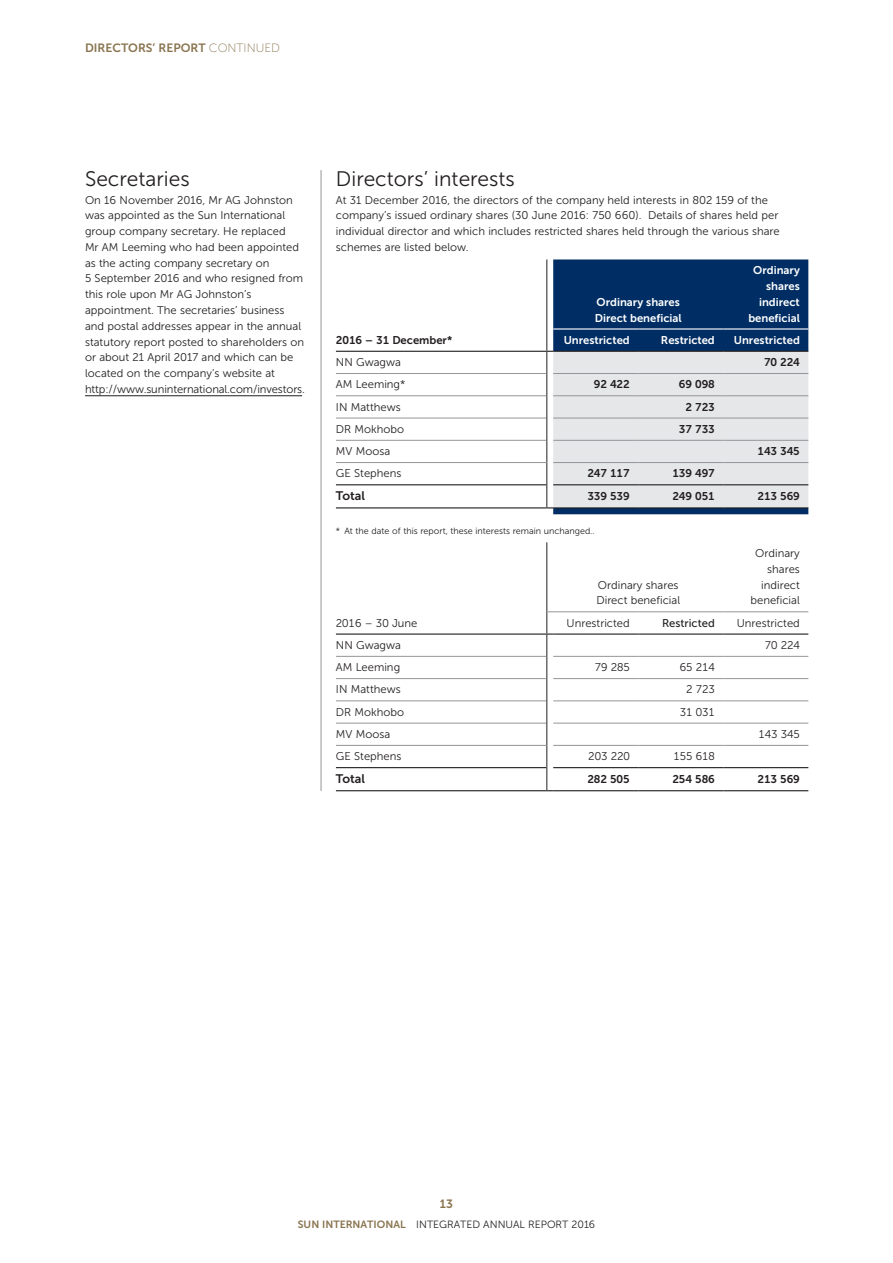
<style>
.page{position:relative;width:893px;height:1263px;background:#fff}
.page>*{position:absolute;margin:0;border:0;box-sizing:border-box;transform-origin:0 0}
.t1{font:21px "Museo Sans 300";color:#231f20}
.t2{font:12.3px "Museo Sans 700";color:#231f20}
.t3{font:12px "Museo Sans 700";color:#89744f}
.t4{font:11.25px/15.8px "Museo Sans 300";color:#231f20}
.t5{font:11.25px/15.8px "Museo Sans 700";color:#fff}
.t6{font:11.25px "Museo Sans 700";color:#231f20}
.t7{font:11.25px "Museo Sans 500";color:#231f20}
.t8{font:10.5px "Museo Sans 300";color:#231f20}
.t9{font:9px "Museo Sans 300";color:#231f20}
.s1{font-family:"Museo Sans 100"}
.s2{font-family:"Museo Sans 700";color:#89744f}
</style>
<div class="page">
<hr style="left:321px;top:170px;width:1px;height:621px;background:#939598">
<div style="left:553px;top:259px;width:255px;height:255px;background:#002e64"></div>
<hr style="left:336px;top:351px;width:211px;height:1px;background:#231f20">
<hr style="left:336px;top:484px;width:210px;height:1px;background:#231f20">
<hr style="left:336px;top:507px;width:211px;height:1px;background:#231f20">
<hr style="left:336px;top:373px;width:210px;height:1px;background:#939598">
<hr style="left:336px;top:395px;width:210px;height:1px;background:#939598">
<hr style="left:336px;top:418px;width:210px;height:1px;background:#939598">
<hr style="left:336px;top:440px;width:210px;height:1px;background:#939598">
<hr style="left:546px;top:259px;width:1px;height:70px;background:#231f20">
<hr style="left:336px;top:462px;width:210px;height:1px;background:#939598">
<svg style="left:546px;top:329px;width:262px;height:179px"></svg>
<hr style="left:553px;top:328px;width:85px;height:2px;background:#fff">
<hr style="left:638px;top:328px;width:85px;height:2px;background:#fff">
<hr style="left:723px;top:328px;width:85px;height:2px;background:#fff">
<hr style="left:336px;top:633px;width:211px;height:2px;background:#231f20">
<hr style="left:553px;top:633px;width:85px;height:2px;background:#231f20">
<hr style="left:638px;top:633px;width:85px;height:2px;background:#231f20">
<hr style="left:723px;top:633px;width:85px;height:2px;background:#231f20">
<hr style="left:336px;top:767px;width:210px;height:1px;background:#231f20">
<hr style="left:553px;top:767px;width:85px;height:1px;background:#231f20">
<hr style="left:638px;top:767px;width:85px;height:1px;background:#231f20">
<hr style="left:723px;top:767px;width:85px;height:1px;background:#231f20">
<hr style="left:336px;top:790px;width:211px;height:1px;background:#231f20">
<hr style="left:553px;top:790px;width:85px;height:1px;background:#231f20">
<hr style="left:638px;top:790px;width:85px;height:1px;background:#231f20">
<hr style="left:723px;top:790px;width:85px;height:1px;background:#231f20">
<hr style="left:336px;top:656px;width:210px;height:1px;background:#939598">
<hr style="left:553px;top:656px;width:85px;height:1px;background:#939598">
<hr style="left:638px;top:656px;width:85px;height:1px;background:#939598">
<hr style="left:723px;top:656px;width:85px;height:1px;background:#939598">
<hr style="left:336px;top:678px;width:210px;height:1px;background:#939598">
<hr style="left:553px;top:678px;width:85px;height:1px;background:#939598">
<hr style="left:638px;top:678px;width:85px;height:1px;background:#939598">
<hr style="left:723px;top:678px;width:85px;height:1px;background:#939598">
<hr style="left:336px;top:700px;width:210px;height:1px;background:#939598">
<hr style="left:553px;top:700px;width:85px;height:1px;background:#939598">
<hr style="left:638px;top:700px;width:85px;height:1px;background:#939598">
<hr style="left:723px;top:700px;width:85px;height:1px;background:#939598">
<hr style="left:336px;top:723px;width:210px;height:1px;background:#939598">
<hr style="left:553px;top:723px;width:85px;height:1px;background:#939598">
<hr style="left:638px;top:723px;width:85px;height:1px;background:#939598">
<hr style="left:723px;top:723px;width:85px;height:1px;background:#939598">
<hr style="left:546px;top:542px;width:1px;height:70px;background:#231f20">
<hr style="left:336px;top:745px;width:210px;height:1px;background:#939598">
<hr style="left:553px;top:745px;width:85px;height:1px;background:#939598">
<hr style="left:638px;top:745px;width:85px;height:1px;background:#939598">
<hr style="left:723px;top:745px;width:85px;height:1px;background:#939598">
<svg style="left:546px;top:611px;width:7px;height:180px"></svg>
<hr style="left:553px;top:611px;width:85px;height:1px;background:#939598">
<hr style="left:638px;top:611px;width:85px;height:1px;background:#939598">
<hr style="left:723px;top:611px;width:85px;height:1px;background:#939598">
<hr style="left:85px;top:395px;width:217px;height:1px;background:#231f20">
<p class="t3" style="left:85px;top:41px;width:197px">DIRECTORS’ REPORT <span class="s1">CONTINUED</span></p>
<h1 class="t1" style="left:85px;top:167px;width:106px">Secretaries</h1>
<p class="t4" style="left:85px;top:192px;width:221px">On 16 November 2016, Mr AG Johnston was appointed as the Sun International group company secretary. He replaced<br>Mr AM Leeming who had been appointed as the acting company secretary on<br>5 September 2016 and who resigned from this role upon Mr AG Johnston’s appointment. The secretaries’ business and postal addresses appear in the annual statutory report posted to shareholders on or about 21 April 2017 and which can be located on the company’s website at http://www.suninternational.com/investors.</p>
<h1 class="t1" style="left:336px;top:167px;width:180px">Directors’ interests</h1>
<p class="t4" style="left:336px;top:192px;width:445px">At 31 December 2016, the directors of the company held interests in 802 159 of the company’s issued ordinary shares (30 June 2016: 750 660). Details of shares held per individual director and which includes restricted shares held through the various share schemes are listed below.</p>
<p class="t5" style="left:595px;top:294px;width:88px">Ordinary shares<br>Direct beneficial</p>
<p class="t5" style="left:748px;top:263px;width:53px;text-align:right">Ordinary shares indirect beneficial</p>
<p class="t6" style="left:336px;top:334px;width:118px">2016 – 31 December*</p>
<p class="t5" style="left:564px;top:332px;width:68px">Unrestricted</p>
<p class="t5" style="left:661px;top:332px;width:55px">Restricted</p>
<p class="t5" style="left:734px;top:332px;width:68px">Unrestricted</p>
<p class="t4" style="left:336px;top:354px;width:67px">NN Gwagwa</p>
<p class="t6" style="left:764px;top:356px;width:37px">70 224</p>
<p class="t4" style="left:336px;top:377px;width:71px">AM Leeming*</p>
<p class="t6" style="left:594px;top:378px;width:37px">92 422</p>
<p class="t6" style="left:679px;top:378px;width:37px">69 098</p>
<p class="t4" style="left:336px;top:399px;width:66px">IN Matthews</p>
<p class="t6" style="left:685px;top:400px;width:31px">2 723</p>
<p class="t4" style="left:336px;top:421px;width:70px">DR Mokhobo</p>
<p class="t6" style="left:679px;top:423px;width:37px">37 733</p>
<p class="t4" style="left:336px;top:443px;width:56px">MV Moosa</p>
<p class="t6" style="left:757px;top:445px;width:44px">143 345</p>
<p class="t4" style="left:336px;top:466px;width:67px">GE Stephens</p>
<p class="t6" style="left:587px;top:467px;width:44px">247 117</p>
<p class="t6" style="left:672px;top:467px;width:44px">139 497</p>
<p class="t2" style="left:336px;top:489px;width:30px">Total</p>
<p class="t6" style="left:587px;top:490px;width:44px">339 539</p>
<p class="t6" style="left:672px;top:490px;width:44px">249 051</p>
<p class="t6" style="left:757px;top:490px;width:44px">213 569</p>
<p class="t9" style="left:336px;top:526px;width:260px">* At the date of this report, these interests remain unchanged..</p>
<p class="t4" style="left:596px;top:577px;width:85px">Ordinary shares<br>Direct beneficial</p>
<p class="t4" style="left:750px;top:545px;width:51px;text-align:right">Ordinary shares indirect beneficial</p>
<p class="t4" style="left:336px;top:615px;width:83px">2016 – 30 June</p>
<p class="t4" style="left:567px;top:615px;width:65px">Unrestricted</p>
<p class="t7" style="left:662px;top:617px;width:54px">Restricted</p>
<p class="t4" style="left:737px;top:615px;width:65px">Unrestricted</p>
<p class="t4" style="left:336px;top:637px;width:67px">NN Gwagwa</p>
<p class="t4" style="left:765px;top:637px;width:37px">70 224</p>
<p class="t4" style="left:336px;top:659px;width:66px">AM Leeming</p>
<p class="t4" style="left:595px;top:659px;width:37px">79 285</p>
<p class="t4" style="left:680px;top:659px;width:37px">65 214</p>
<p class="t4" style="left:336px;top:682px;width:66px">IN Matthews</p>
<p class="t4" style="left:686px;top:682px;width:30px">2 723</p>
<p class="t4" style="left:336px;top:704px;width:70px">DR Mokhobo</p>
<p class="t4" style="left:680px;top:704px;width:37px">31 031</p>
<p class="t4" style="left:336px;top:726px;width:56px">MV Moosa</p>
<p class="t4" style="left:758px;top:726px;width:43px">143 345</p>
<p class="t4" style="left:336px;top:748px;width:67px">GE Stephens</p>
<p class="t4" style="left:588px;top:748px;width:43px">203 220</p>
<p class="t4" style="left:673px;top:748px;width:43px">155 618</p>
<p class="t2" style="left:336px;top:772px;width:30px">Total</p>
<p class="t6" style="left:587px;top:773px;width:44px">282 505</p>
<p class="t6" style="left:672px;top:773px;width:44px">254 586</p>
<p class="t6" style="left:757px;top:773px;width:44px">213 569</p>
<p class="t3" style="left:440px;top:1197px;width:15px">13</p>
<p class="t8" style="left:298px;top:1219px;width:299px"><span class="s2">SUN INTERNATIONAL</span> INTEGRATED ANNUAL REPORT 2016</p>
</div>
